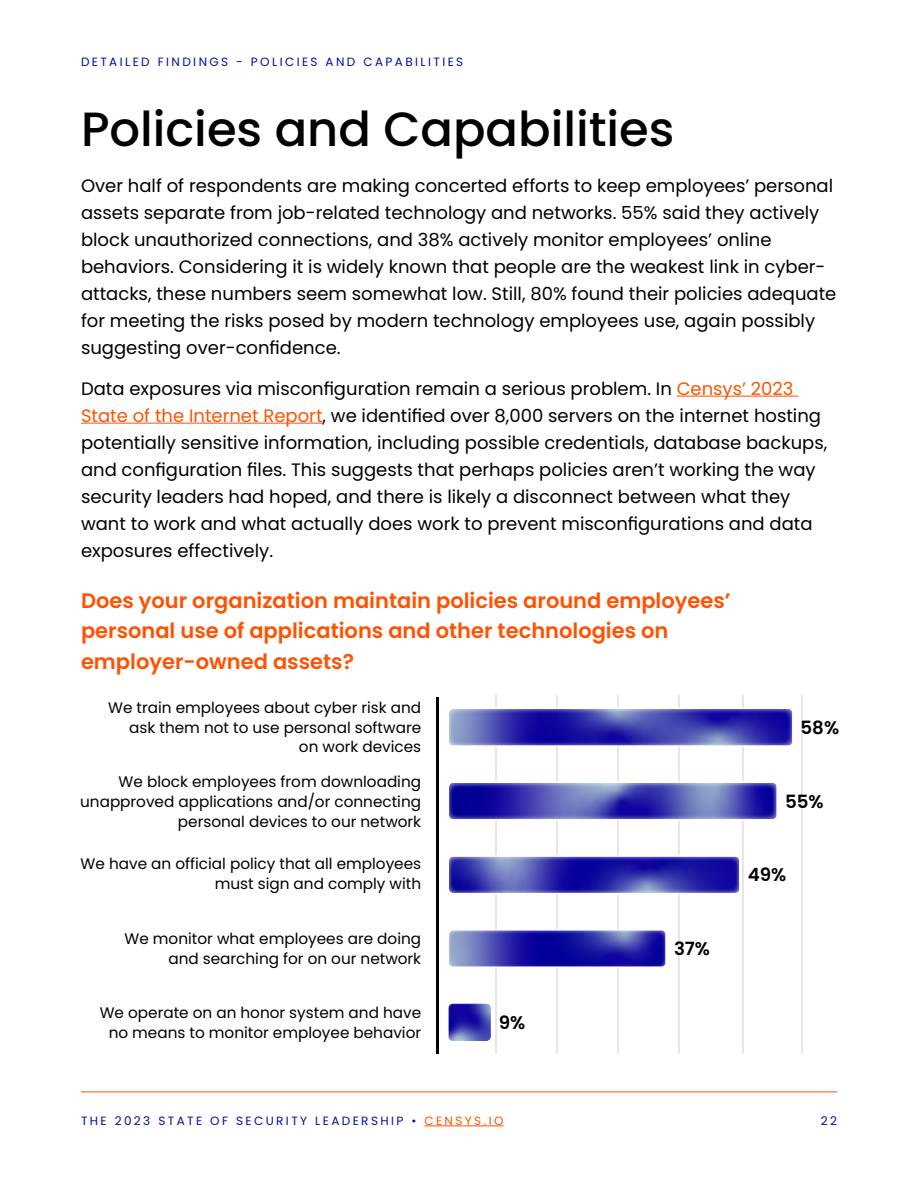
<style>
.page{position:relative;width:918px;height:1188px;background:#fff}
.page>*{position:absolute;margin:0;border:0;box-sizing:border-box;transform-origin:0 0}
.t1{font:500 48px "Poppins";color:#000}
.t2{font:600 21px/30px "Poppins";color:#ff5200}
.t3{font:600 18.3px "Poppins";color:#000}
.t4{font:18px/27px "Poppins";color:#000}
.t5{font:15.3px/20px "Poppins";color:#000;text-align:right}
.t6{font:12px "Poppins";letter-spacing:.2em;color:#00109f}
.s1{color:#ff5200}
</style>
<div class="page">
<hr style="left:677px;top:396px;width:121px;height:1px;background:#ff5200">
<hr style="left:81px;top:423px;width:242px;height:1px;background:#ff5200">
<hr style="left:424px;top:1126px;width:79px;height:1px;background:#ff5200">
<hr style="left:81px;top:1092px;width:756px;height:1px;background:#ff5200">
<hr style="left:617px;top:695px;width:2px;height:359px;background:#e6e6e3">
<hr style="left:743px;top:695px;width:1px;height:359px;background:#e6e6e3">
<hr style="left:496px;top:695px;width:1px;height:359px;background:#e6e6e3">
<hr style="left:557px;top:695px;width:1px;height:359px;background:#e6e6e3">
<hr style="left:679px;top:695px;width:1px;height:359px;background:#e6e6e3">
<hr style="left:801px;top:695px;width:1px;height:359px;background:#e6e6e3">
<img style="left:449px;top:708px;width:344px;height:39px">
<img style="left:449px;top:782px;width:328px;height:38px">
<img style="left:449px;top:855px;width:291px;height:39px">
<img style="left:449px;top:929px;width:217px;height:39px">
<img style="left:448px;top:1003px;width:43px;height:38px">
<hr style="left:436px;top:697px;width:3px;height:357px;background:#000">
<p class="t6" style="left:81px;top:55px;width:384px">DETAILED FINDINGS - POLICIES AND CAPABILITIES</p>
<h1 class="t1" style="left:81px;top:102px;width:595px">Policies and Capabilities</h1>
<p class="t4" style="left:81px;top:173px;width:757px">Over half of respondents are making concerted efforts to keep employees’ personal assets separate from job-related technology and networks. 55% said they actively block unauthorized connections, and 38% actively monitor employees’ online behaviors. Considering it is widely known that people are the weakest link in cyber&shy;attacks, these numbers seem somewhat low. Still, 80% found their policies adequate for meeting the risks posed by modern technology employees use, again possibly suggesting over-confidence.</p>
<p class="t4" style="left:81px;top:375px;width:748px">Data exposures via misconfiguration remain a serious problem. In <span class="s1">Censys’ 2023<br>State of the Internet Report</span>, we identified over 8,000 servers on the internet hosting potentially sensitive information, including possible credentials, database backups, and configuration files. This suggests that perhaps policies aren’t working the way security leaders had hoped, and there is likely a disconnect between what they want to work and what actually does work to prevent misconfigurations and data exposures effectively.</p>
<p class="t2" style="left:81px;top:586px;width:651px">Does your organization maintain policies around employees’ personal use of applications and other technologies on employer-owned assets?</p>
<p class="t5" style="left:108px;top:697px;width:314px">We train employees about cyber risk and ask them not to use personal software on work devices</p>
<p class="t5" style="left:80px;top:772px;width:342px">We block employees from downloading unapproved applications and/or connecting personal devices to our network</p>
<p class="t5" style="left:81px;top:854px;width:342px">We have an official policy that all employees must sign and comply with</p>
<p class="t5" style="left:125px;top:929px;width:298px">We monitor what employees are doing and searching for on our network</p>
<p class="t5" style="left:100px;top:1003px;width:323px;text-align:center">We operate on an honor system and have no means to monitor employee behavior</p>
<p class="t3" style="left:499px;top:1012px;width:28px">9%</p>
<p class="t3" style="left:674px;top:938px;width:38px">37%</p>
<p class="t3" style="left:801px;top:717px;width:40px">58%</p>
<p class="t3" style="left:785px;top:791px;width:40px">55%</p>
<p class="t3" style="left:748px;top:864px;width:40px">49%</p>
<p class="t6" style="left:81px;top:1114px;width:424px">THE 2023 STATE OF SECURITY LEADERSHIP • <span class="s1">CENSYS.IO</span></p>
<p class="t6" style="left:821px;top:1114px;width:18px">22</p>
</div>
